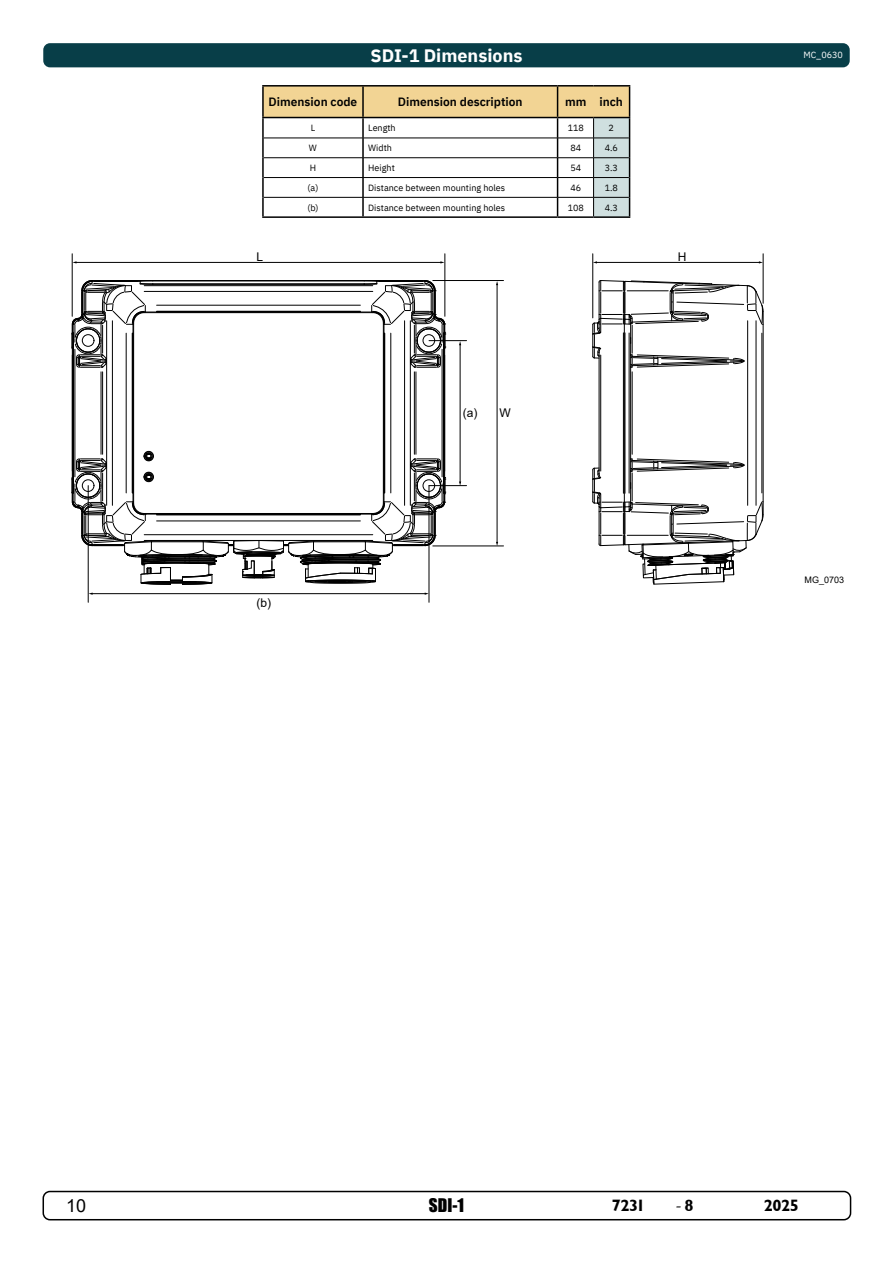
<style>
.page{position:relative;width:893px;height:1263px;background:#fff}
.page>*{position:absolute;margin:0;border:0;box-sizing:border-box;transform-origin:0 0}
.t1{font:700 18px "IBM Plex Sans";color:#fff}
.t2{font:18px "Arial";color:#000}
.t3{font:18px "Minion Pro";color:#000}
.t4{font:17.25px "Impact";color:#000}
.t5{font:16.5px "Garrison Sans BOLD";letter-spacing:-.025em;color:#000}
.t6{font:600 12px "IBM Plex Sans";color:#000}
.t7{font:12px "Arial";color:#000}
.t8{font:9px "IBM Plex Sans";color:#000}
.t9{font:9px "IBM Plex Sans";color:#fff}
.t10{font:9px "Arial";color:#000}
.s1{font-family:"Garrison Sans BOLD";font-size:16.5px}
</style>
<div class="page">
<div style="left:43px;top:1191px;width:808px;height:29px;border:2px solid #000;border-radius:7px"></div>
<div style="left:43px;top:43px;width:807px;height:24px;background:#083e48;border-radius:7px"></div>
<hr style="left:262px;top:216px;width:101px;height:2px;background:#000">
<hr style="left:363px;top:216px;width:195px;height:2px;background:#000">
<hr style="left:558px;top:216px;width:36px;height:2px;background:#000">
<hr style="left:594px;top:216px;width:36px;height:2px;background:#000">
<svg style="left:262px;top:87px;width:368px;height:130px"></svg>
<hr style="left:262px;top:85px;width:101px;height:2px;background:#000">
<hr style="left:262px;top:87px;width:2px;height:30px;background:#000">
<hr style="left:363px;top:85px;width:195px;height:2px;background:#000">
<hr style="left:362px;top:87px;width:2px;height:30px;background:#000">
<hr style="left:558px;top:85px;width:36px;height:2px;background:#000">
<hr style="left:557px;top:87px;width:1px;height:30px;background:#000">
<hr style="left:594px;top:85px;width:36px;height:2px;background:#000">
<hr style="left:629px;top:87px;width:1px;height:30px;background:#000">
<hr style="left:433px;top:280px;width:70px;height:1px;background:#000">
<hr style="left:433px;top:546px;width:70px;height:1px;background:#000">
<hr style="left:592px;top:254px;width:1px;height:64px;background:#000">
<hr style="left:763px;top:254px;width:1px;height:49px;background:#000">
<hr style="left:596px;top:262px;width:164px;height:1px;background:#000">
<hr style="left:72px;top:254px;width:1px;height:62px;background:#000">
<hr style="left:445px;top:254px;width:1px;height:62px;background:#000">
<hr style="left:76px;top:262px;width:365px;height:1px;background:#000">
<hr style="left:429px;top:486px;width:1px;height:116px;background:#000">
<hr style="left:88px;top:486px;width:1px;height:116px;background:#000">
<hr style="left:92px;top:593px;width:333px;height:1px;background:#000">
<hr style="left:497px;top:284px;width:1px;height:259px;background:#000">
<hr style="left:429px;top:340px;width:38px;height:1px;background:#000">
<hr style="left:429px;top:485px;width:38px;height:1px;background:#000">
<hr style="left:460px;top:344px;width:1px;height:138px;background:#000">
<hr style="left:157px;top:311px;width:203px;height:1px;background:#000">
<hr style="left:132px;top:333px;width:1px;height:160px;background:#000">
<hr style="left:384px;top:333px;width:1px;height:160px;background:#000">
<hr style="left:126px;top:333px;width:1px;height:160px;background:#000">
<hr style="left:157px;top:305px;width:203px;height:1px;background:#000">
<hr style="left:391px;top:333px;width:1px;height:160px;background:#000">
<hr style="left:106px;top:321px;width:1px;height:184px;background:#000">
<hr style="left:410px;top:321px;width:1px;height:184px;background:#000">
<hr style="left:144px;top:285px;width:229px;height:1px;background:#000">
<hr style="left:112px;top:321px;width:1px;height:184px;background:#000">
<hr style="left:404px;top:321px;width:1px;height:184px;background:#000">
<hr style="left:144px;top:291px;width:229px;height:1px;background:#000">
<hr style="left:101px;top:372px;width:1px;height:82px;background:#000">
<hr style="left:75px;top:349px;width:1px;height:128px;background:#000">
<hr style="left:416px;top:372px;width:1px;height:82px;background:#000">
<hr style="left:442px;top:349px;width:1px;height:128px;background:#000">
<hr style="left:102px;top:372px;width:1px;height:82px;background:#000">
<hr style="left:414px;top:372px;width:1px;height:82px;background:#000">
<hr style="left:443px;top:333px;width:1px;height:160px;background:#000">
<hr style="left:72px;top:349px;width:1px;height:128px;background:#000">
<hr style="left:92px;top:280px;width:333px;height:1px;background:#000">
<hr style="left:444px;top:333px;width:1px;height:160px;background:#000">
<hr style="left:73px;top:333px;width:1px;height:160px;background:#000">
<div style="left:144px;top:451px;width:10px;height:10px;border:1px solid #000;border-radius:50%"></div>
<hr style="left:144px;top:312px;width:229px;height:1px;background:#000">
<hr style="left:383px;top:323px;width:1px;height:180px;background:#000">
<hr style="left:133px;top:323px;width:1px;height:180px;background:#000">
<hr style="left:153px;top:284px;width:211px;height:1px;background:#000">
<hr style="left:153px;top:283px;width:211px;height:1px;background:#000">
<svg style="left:364px;top:280px;width:83px;height:88px"></svg>
<hr style="left:153px;top:281px;width:211px;height:1px;background:#000">
<svg style="left:72px;top:280px;width:82px;height:88px"></svg>
<svg style="left:72px;top:452px;width:375px;height:133px"></svg>
<hr style="left:763px;top:311px;width:1px;height:204px;background:#000">
<hr style="left:762px;top:333px;width:1px;height:160px;background:#000">
<hr style="left:624px;top:282px;width:1px;height:262px;background:#000">
<hr style="left:625px;top:333px;width:1px;height:160px;background:#000">
<hr style="left:747px;top:321px;width:1px;height:184px;background:#000">
<hr style="left:756px;top:321px;width:1px;height:184px;background:#000">
<hr style="left:629px;top:333px;width:1px;height:160px;background:#000">
<hr style="left:630px;top:342px;width:1px;height:142px;background:#000">
<hr style="left:632px;top:372px;width:1px;height:82px;background:#000">
<hr style="left:600px;top:355px;width:1px;height:116px;background:#000">
<hr style="left:599px;top:353px;width:1px;height:120px;background:#000">
<hr style="left:623px;top:333px;width:1px;height:160px;background:#000">
<svg style="left:592px;top:458px;width:171px;height:126px"></svg>
<svg style="left:592px;top:280px;width:171px;height:88px"></svg>
<p class="t1" style="left:370px;top:41px;width:154px">SDI-1 Dimensions</p>
<p class="t9" style="left:803px;top:48px;width:41px">MC_0630</p>
<p class="t6" style="left:269px;top:93px;width:90px">Dimension code</p>
<p class="t6" style="left:398px;top:93px;width:126px">Dimension description</p>
<p class="t6" style="left:565px;top:93px;width:59px">mm inch</p>
<p class="t8" style="left:311px;top:121px;width:6px">L</p>
<p class="t8" style="left:368px;top:121px;width:29px">Length</p>
<p class="t8" style="left:568px;top:121px;width:18px">118</p>
<p class="t8" style="left:609px;top:121px;width:7px">2</p>
<p class="t8" style="left:309px;top:141px;width:10px">W</p>
<p class="t8" style="left:368px;top:141px;width:25px">Width</p>
<p class="t8" style="left:570px;top:141px;width:12px">84</p>
<p class="t8" style="left:605px;top:141px;width:15px">4.6</p>
<p class="t8" style="left:310px;top:161px;width:8px">H</p>
<p class="t8" style="left:368px;top:161px;width:28px">Height</p>
<p class="t8" style="left:570px;top:161px;width:12px">54</p>
<p class="t8" style="left:605px;top:161px;width:15px">3.3</p>
<p class="t8" style="left:308px;top:181px;width:12px">(a)</p>
<p class="t8" style="left:368px;top:181px;width:138px">Distance between mounting holes</p>
<p class="t8" style="left:570px;top:181px;width:12px">46</p>
<p class="t8" style="left:605px;top:181px;width:15px">1.8</p>
<p class="t8" style="left:307px;top:201px;width:13px">(b)</p>
<p class="t8" style="left:368px;top:201px;width:138px">Distance between mounting holes</p>
<p class="t8" style="left:568px;top:201px;width:18px">108</p>
<p class="t8" style="left:605px;top:201px;width:15px">4.3</p>
<p class="t7" style="left:257px;top:248px;width:8px">L</p>
<p class="t7" style="left:678px;top:248px;width:10px">H</p>
<p class="t7" style="left:257px;top:595px;width:16px">(b)</p>
<p class="t7" style="left:463px;top:405px;width:50px">(a) W</p>
<p class="t10" style="left:805px;top:573px;width:41px">MG_0703</p>
<h1 class="t2" style="left:66px;top:1193px;width:22px">10</h1>
<h2 class="t4" style="left:429px;top:1192px;width:37px">SDI-1</h2>
<h3 class="t5" style="left:612px;top:1196px;width:35px">7231</h3>
<h1 class="t3" style="left:675px;top:1193px;width:20px">-<span class="s1">8</span></h1>
<h3 class="t5" style="left:764px;top:1196px;width:37px">2025</h3>
</div>
